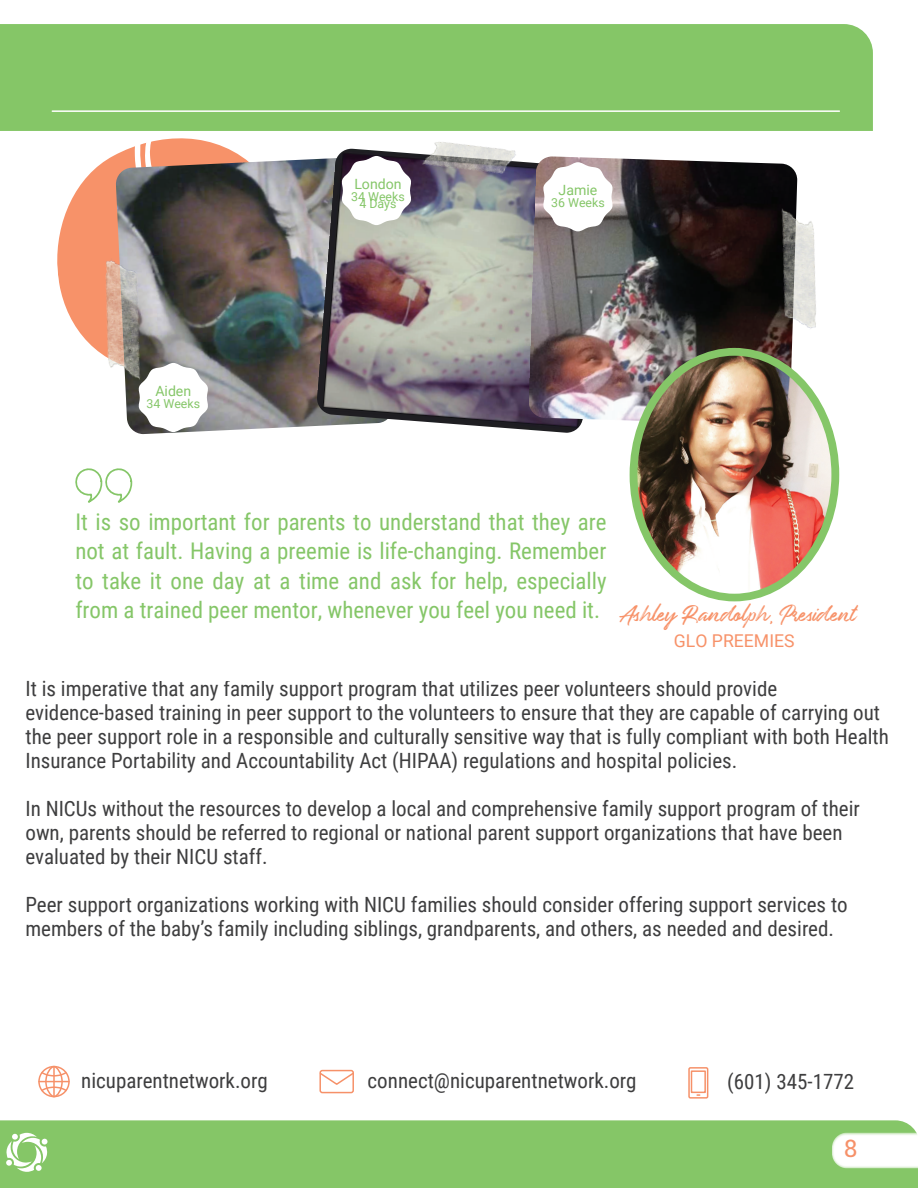
<style>
.page{position:relative;width:918px;height:1188px;background:#fff}
.page>*{position:absolute;margin:0;border:0;box-sizing:border-box;transform-origin:0 0}
.t1{font:24px "Roboto Slab";color:#f69169}
.t2{font:22.95px/29.1px "Roboto Condensed";color:#85c668}
.t3{font:21px/24px "Roboto Condensed";color:#3e3e3f}
.t4{font:17.7px "Roboto";color:#f79269}
.t5{font:14.1px "Roboto";color:#85c668}
.t6{font:14.1px/14.1px "Roboto Condensed";color:#85c668;text-align:center}
.t7{font:12.3px "Roboto";color:#85c668}
</style>
<div class="page">
<div style="left:0;top:24px;width:873px;height:107px;background:#85c667"></div>
<hr style="left:52px;top:110px;width:787px;height:2px;background:#fff">
<div style="left:0;top:1120px;width:918px;height:68px;background:#85c667"></div>
<svg style="left:6px;top:1133px;width:42px;height:39px"></svg>
<svg style="left:832px;top:1133px;width:86px;height:35px"></svg>
<svg style="left:75px;top:468px;width:57px;height:35px"></svg>
<svg style="left:57px;top:146px;width:77px;height:199px;fill:#f79269"></svg>
<img style="left:116px;top:157px;width:201px;height:276px">
<img style="left:91px;top:257px;width:65px;height:123px">
<svg style="left:138px;top:363px;width:73px;height:72px"></svg>
<img style="left:317px;top:153px;width:264px;height:280px">
<img style="left:529px;top:156px;width:268px;height:269px">
<img style="left:765px;top:208px;width:51px;height:122px">
<img style="left:630px;top:348px;width:209px;height:253px">
<img style="left:134px;top:138px;width:278px;height:127px">
<svg style="left:543px;top:162px;width:70px;height:69px"></svg>
<img style="left:421px;top:142px;width:97px;height:46px">
<div style="left:38px;top:1066px;width:32px;height:31px;border:2px solid #f69169;border-radius:50%"></div>
<div style="left:45px;top:1066px;width:18px;height:31px;border:2px solid #f69169;border-radius:50%"></div>
<hr style="left:53px;top:1067px;width:2px;height:29px;background:#f69169">
<svg style="left:40px;top:1086px;width:28px;height:7px"></svg>
<svg style="left:40px;top:1071px;width:28px;height:6px"></svg>
<hr style="left:39px;top:1081px;width:30px;height:1px;background:#f69169">
<div style="left:319px;top:1070px;width:35px;height:23px;border:2px solid #f69169;border-radius:2px"></div>
<svg style="left:319px;top:1071px;width:35px;height:15px"></svg>
<div style="left:688px;top:1067px;width:20px;height:32px;border:2px solid #f69169"></div>
<div style="left:691px;top:1070px;width:15px;height:23px;border:2px solid #f69169"></div>
<p class="t5" style="left:155px;top:381px;width:37px">Aiden</p>
<p class="t7" style="left:147px;top:395px;width:55px">34 Weeks</p>
<p class="t6" style="left:148px;top:391px;width:58px">MAX<br>37 WEEKS</p>
<p class="t5" style="left:354px;top:174px;width:49px">London</p>
<p class="t7" style="left:351px;top:188px;width:55px">34 Weeks</p>
<p class="t7" style="left:359px;top:195px;width:39px">4 Days</p>
<p class="t5" style="left:559px;top:180px;width:40px">Jamie</p>
<p class="t7" style="left:551px;top:194px;width:55px">36 Weeks</p>
<p class="t2" style="left:75px;top:507px;width:781px">It is so important for parents to understand that they are<br>not at fault. Having a preemie is life-changing. Remember<br>to take it one day at a time and ask for help, especially<br>from a trained peer mentor, whenever you feel you need it. <sub>Ashley</sub> <sub>Randolph,</sub> <sub>President</sub></p>
<p class="t4" style="left:674px;top:628px;width:122px">GLO PREEMIES</p>
<p class="t3" style="left:25px;top:676px;width:865px">It is imperative that any family support program that utilizes peer volunteers should provide evidence-based training in peer support to the volunteers to ensure that they are capable of carrying out the peer support role in a responsible and culturally sensitive way that is fully compliant with both Health Insurance Portability and Accountability Act (HIPAA) regulations and hospital policies.</p>
<p class="t3" style="left:25px;top:796px;width:836px">In NICUs without the resources to develop a local and comprehensive family support program of their own, parents should be referred to regional or national parent support organizations that have been evaluated by their NICU staff.</p>
<p class="t3" style="left:25px;top:892px;width:824px">Peer support organizations working with NICU families should consider offering support services to members of the baby’s family including siblings, grandparents, and others, as needed and desired.</p>
<p class="t3" style="left:81px;top:1067px;width:188px">nicuparentnetwork.org</p>
<p class="t3" style="left:368px;top:1067px;width:270px">connect@nicuparentnetwork.org</p>
<p class="t3" style="left:727px;top:1069px;width:129px">(601) 345-1772</p>
<p class="t1" style="left:844px;top:1132px;width:15px">8</p>
</div>
